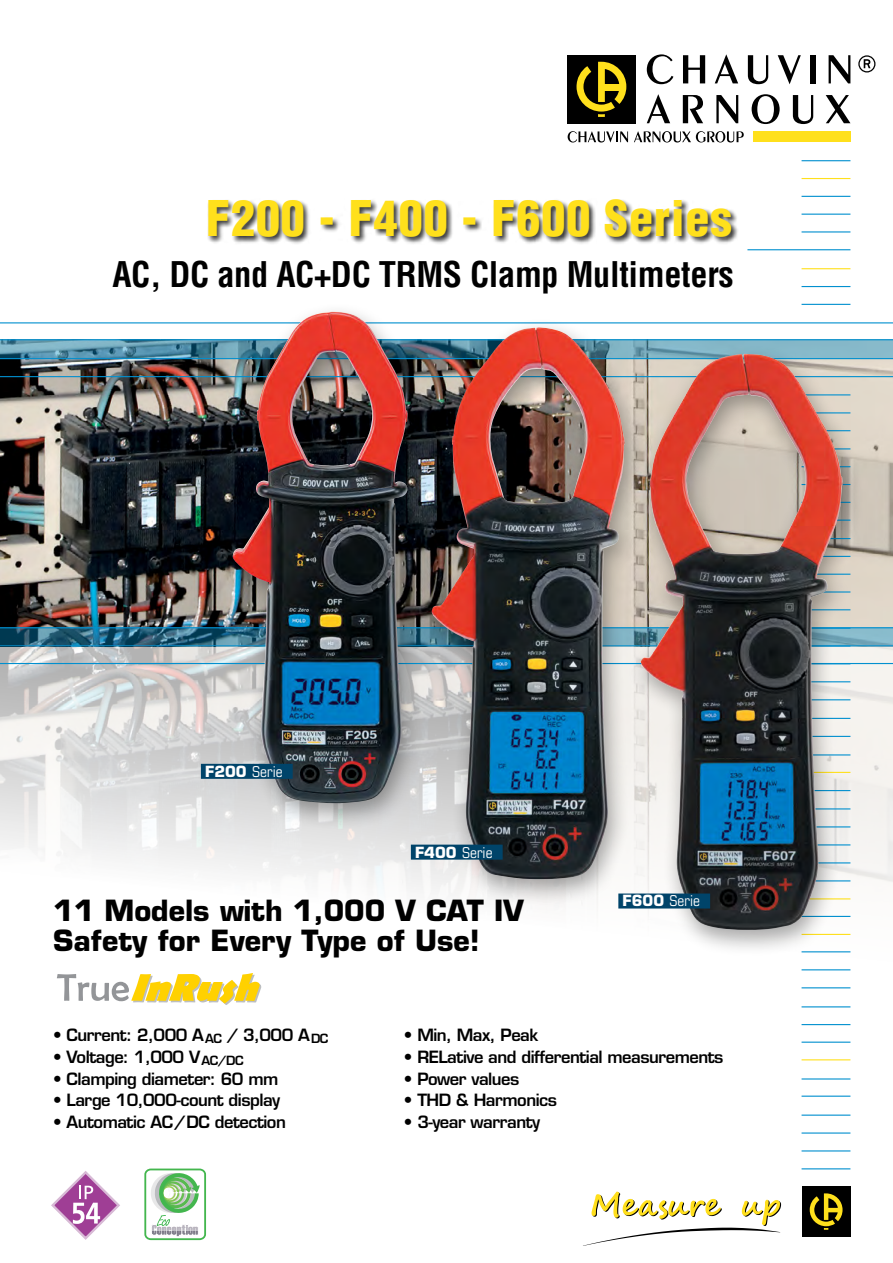
<style>
.page{position:relative;width:893px;height:1263px;background:#fff}
.page>*{position:absolute;margin:0;border:0;box-sizing:border-box;transform-origin:0 0}
.t1{font:900 condensed 48px "Helvetica LT Std";letter-spacing:.02em;color:#ffe01c}
.t2{font:700 condensed 34.5px "Helvetica LT Std";letter-spacing:-.01em;color:#000}
.t3{font:700 28.5px/30px "Eurostile LT Std";color:#000}
.t4{font:600 16.5px "Eurostile LT Std";letter-spacing:-.03em;color:#000}
.t5{font:condensed 15px "Eurostile LT Std";color:#fff}
.s1{font-weight:700;font-stretch:normal}
</style>
<div class="page">
<img style="left:0;top:646px;width:893px;height:362px">
<svg style="left:51px;top:1171px;width:69px;height:69px"></svg>
<img style="left:0;top:359px;width:893px;height:268px">
<svg style="left:0;top:628px;width:893px;height:17px;background:#2e6781"></svg>
<svg style="left:0;top:340px;width:893px;height:18px;background:#609ab1"></svg>
<hr style="left:801px;top:160px;width:49px;height:1px;background:#0290cf">
<hr style="left:801px;top:178px;width:49px;height:1px;background:#ffe01c">
<hr style="left:801px;top:196px;width:49px;height:1px;background:#0290cf">
<hr style="left:801px;top:214px;width:49px;height:1px;background:#0290cf">
<hr style="left:801px;top:231px;width:49px;height:1px;background:#0290cf">
<hr style="left:747px;top:249px;width:103px;height:1px;background:#0290cf">
<hr style="left:801px;top:268px;width:49px;height:1px;background:#ffe01c">
<hr style="left:801px;top:286px;width:49px;height:1px;background:#0290cf">
<hr style="left:801px;top:304px;width:49px;height:1px;background:#0290cf">
<hr style="left:0;top:627px;width:893px;height:1px;background:#0290cf">
<hr style="left:0;top:358px;width:893px;height:1px;background:#0290cf">
<hr style="left:0;top:376px;width:893px;height:1px;background:#0290cf">
<hr style="left:801px;top:969px;width:49px;height:1px;background:#0290cf">
<hr style="left:801px;top:987px;width:49px;height:1px;background:#0290cf">
<hr style="left:801px;top:1006px;width:49px;height:1px;background:#0290cf">
<hr style="left:801px;top:1024px;width:49px;height:1px;background:#0290cf">
<hr style="left:801px;top:1041px;width:49px;height:2px;background:#0290cf">
<hr style="left:801px;top:1059px;width:49px;height:1px;background:#ffe01c">
<hr style="left:801px;top:1078px;width:49px;height:1px;background:#0290cf">
<hr style="left:801px;top:1095px;width:49px;height:2px;background:#0290cf">
<hr style="left:801px;top:1114px;width:49px;height:2px;background:#0290cf">
<hr style="left:801px;top:1132px;width:49px;height:1px;background:#0290cf">
<hr style="left:801px;top:1150px;width:49px;height:1px;background:#0290cf">
<hr style="left:801px;top:1168px;width:49px;height:1px;background:#0290cf">
<div style="left:752px;top:131px;width:98px;height:11px;background:#ffe01c"></div>
<div style="left:567px;top:55px;width:68px;height:68px;background:#000"></div>
<svg style="left:576px;top:62px;width:50px;height:55px"></svg>
<svg style="left:647px;top:54px;width:26px;height:30px"></svg>
<svg style="left:683px;top:55px;width:22px;height:28px"></svg>
<svg style="left:715px;top:54px;width:23px;height:29px"></svg>
<svg style="left:748px;top:55px;width:20px;height:29px"></svg>
<svg style="left:778px;top:55px;width:23px;height:29px"></svg>
<div style="left:810px;top:55px;width:6px;height:28px;background:#000"></div>
<svg style="left:829px;top:55px;width:21px;height:28px"></svg>
<svg style="left:647px;top:94px;width:23px;height:29px"></svg>
<svg style="left:683px;top:95px;width:20px;height:28px"></svg>
<svg style="left:716px;top:95px;width:22px;height:28px"></svg>
<svg style="left:752px;top:94px;width:28px;height:30px"></svg>
<svg style="left:793px;top:95px;width:20px;height:29px"></svg>
<svg style="left:826px;top:95px;width:24px;height:28px"></svg>
<svg style="left:568px;top:131px;width:60px;height:11px"></svg>
<svg style="left:634px;top:131px;width:110px;height:11px"></svg>
<svg style="left:858px;top:55px;width:17px;height:18px"></svg>
<hr style="left:0;top:339px;width:893px;height:1px;background:#0290cf">
<hr style="left:0;top:322px;width:893px;height:1px;background:#0290cf">
<hr style="left:0;top:663px;width:893px;height:1px;background:#0290cf">
<hr style="left:0;top:645px;width:893px;height:1px;background:#0290cf">
<div style="left:802px;top:1186px;width:48px;height:51px;background:#000"></div>
<svg style="left:810px;top:1193px;width:32px;height:37px"></svg>
<svg style="left:583px;top:1191px;width:198px;height:55px"></svg>
<svg style="left:144px;top:1168px;width:62px;height:72px"></svg>
<div style="left:219px;top:301px;width:210px;height:530px;background:#000;opacity:.34"></div>
<img style="left:232px;top:311px;width:176px;height:493px">
<div style="left:417px;top:318px;width:230px;height:588px;background:#000;opacity:.34"></div>
<img style="left:431px;top:327px;width:194px;height:553px">
<div style="left:627px;top:343px;width:238px;height:615px;background:#000;opacity:.34"></div>
<img style="left:640px;top:354px;width:203px;height:577px">
<div style="left:618px;top:893px;width:92px;height:15px;background:#00446a"></div>
<div style="left:411px;top:845px;width:92px;height:15px;background:#00446a"></div>
<div style="left:201px;top:764px;width:92px;height:15px;background:#00446a"></div>
<div style="left:207px;top:198px;width:531px;height:47px;background:#000;opacity:.75"></div>
<svg style="left:57px;top:973px;width:205px;height:32px"></svg>
<h1 class="t1" style="left:206px;top:188px;width:527px">F200 - F400 - F600 Series</h1>
<h2 class="t2" style="left:112px;top:253px;width:623px">AC, DC and AC+DC TRMS Clamp Multimeters</h2>
<p class="t5" style="left:205px;top:762px;width:79px"><span class="s1">F200</span> Serie</p>
<p class="t5" style="left:415px;top:843px;width:79px"><span class="s1">F400</span> Serie</p>
<h3 class="t3" style="left:53px;top:895px;width:472px">11 Models with 1,000 V CAT IV<br>Safety for Every Type of Use!</h3>
<p class="t5" style="left:622px;top:892px;width:79px"><span class="s1">F600</span> Serie</p>
<p class="t4" style="left:53px;top:1025px;width:277px">• Current: 2,000 A<sub>AC</sub> / 3,000 A<sub>DC</sub></p>
<p class="t4" style="left:53px;top:1047px;width:192px">• Voltage: 1,000 V<sub>AC/DC</sub></p>
<p class="t4" style="left:53px;top:1068px;width:227px">• Clamping diameter: 60 mm</p>
<p class="t4" style="left:53px;top:1090px;width:229px">• Large 10,000-count display</p>
<p class="t4" style="left:53px;top:1111px;width:234px">• Automatic AC/DC detection</p>
<p class="t4" style="left:404px;top:1025px;width:136px">• Min, Max, Peak</p>
<p class="t4" style="left:404px;top:1047px;width:321px">• RELative and differential measurements</p>
<p class="t4" style="left:404px;top:1068px;width:117px">• Power values</p>
<p class="t4" style="left:404px;top:1090px;width:154px">• THD &amp; Harmonics</p>
<p class="t4" style="left:404px;top:1111px;width:138px">• 3-year warranty</p>
</div>
